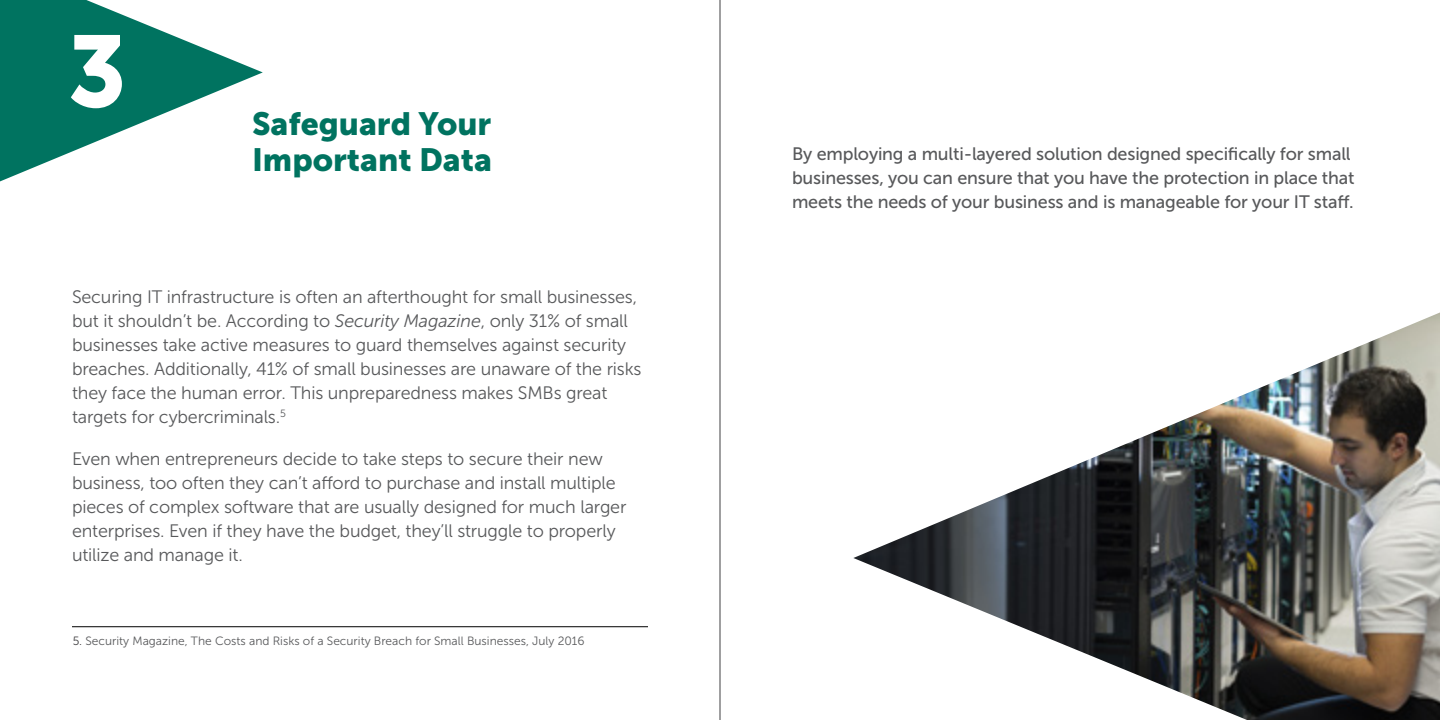
<style>
.page{position:relative;width:1440px;height:720px;background:#fff}
.page>*{position:absolute;margin:0;border:0;box-sizing:border-box;transform-origin:0 0}
.t1{font:96px "Museo Sans 700";color:#fff}
.t2{font:32px/36px "Museo Sans 900";color:#007360}
.t3{font:18px/24px "Museo Sans 300";letter-spacing:-.01em;color:#58595b}
.t4{font:18px/24px "Museo Sans 500";letter-spacing:-.01em;color:#58595b}
.t5{font:12px "Museo Sans 300";color:#58595b}
.s1{font-style:italic}
.s2{color:#414042}
</style>
<div class="page">
<svg style="left:0;top:0;width:263px;height:181px;fill:#007360"></svg>
<svg style="left:68px;top:33px;width:56px;height:77px"></svg>
<hr style="left:72px;top:626px;width:576px;height:1px;background:#000">
<img style="left:853px;top:312px;width:587px;height:408px">
<hr style="left:720px;top:0;width:1px;height:720px;background:#414042">
<h1 class="t1" style="left:70px;top:19px;width:57px">3</h1>
<h2 class="t2" style="left:252px;top:106px;width:241px">Safeguard Your<br>Important Data</h2>
<p class="t3" style="left:72px;top:284px;width:571px">Securing IT infrastructure is often an afterthought for small businesses, but it shouldn’t be. According to <span class="s1">Security Magazine</span>, only 31% of small businesses take active measures to guard themselves against security breaches. Additionally, 41% of small businesses are unaware of the risks they face the human error. This unpreparedness makes SMBs great targets for cybercriminals.<sup>5</sup></p>
<p class="t3" style="left:72px;top:446px;width:556px">Even when entrepreneurs decide to take steps to secure their new business, too often they can’t afford to purchase and install multiple pieces of complex software that are usually designed for much larger enterprises. Even if they have the budget, they’ll struggle to properly utilize and manage it.</p>
<p class="t5" style="left:73px;top:634px;width:514px"><span class="s2">5.</span> Security Magazine, The Costs and Risks of a Security Breach for Small Businesses, July 2016</p>
<p class="t4" style="left:792px;top:142px;width:564px">By employing a multi-layered solution designed specifically for small businesses, you can ensure that you have the protection in place that meets the needs of your business and is manageable for your IT staff.</p>
</div>
